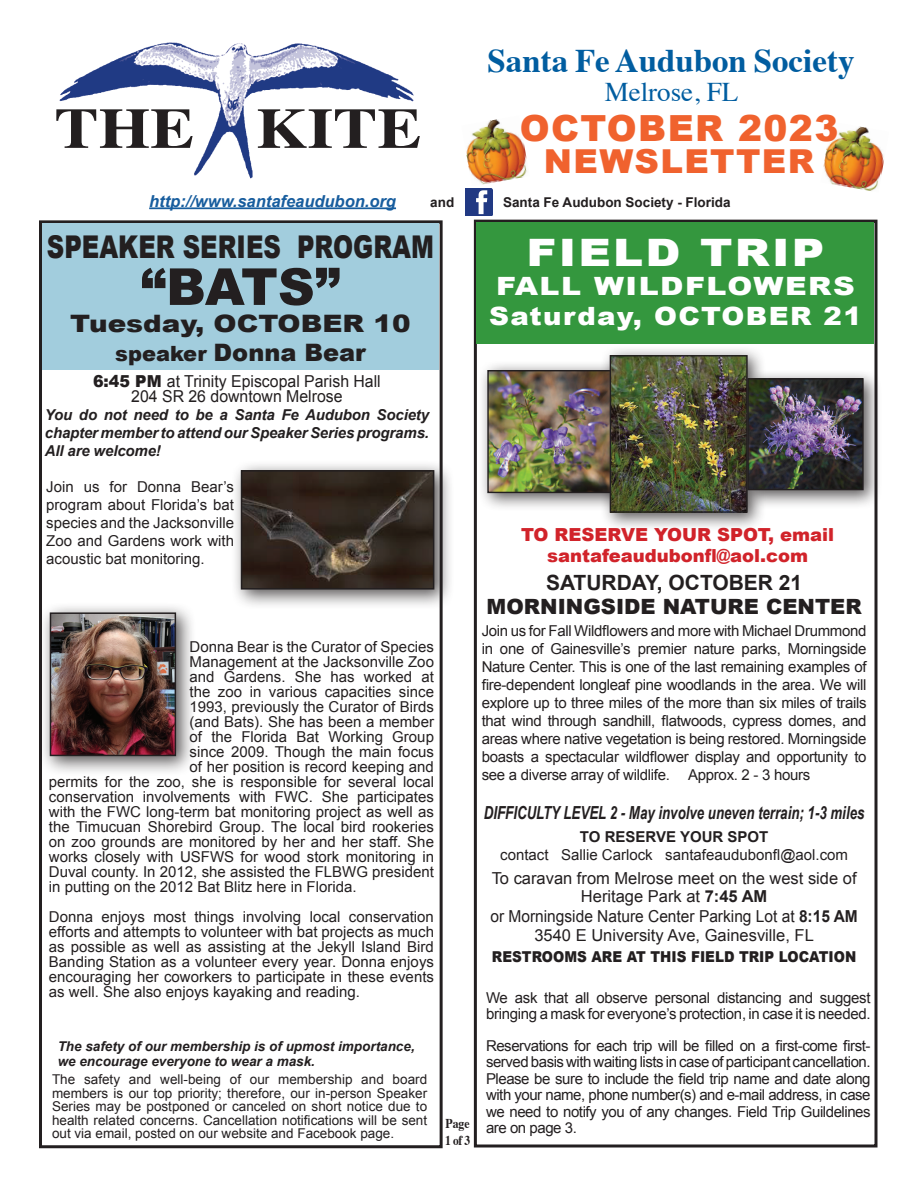
<style>
.page{position:relative;width:918px;height:1188px;background:#fff}
.page>*{position:absolute;margin:0;border:0;box-sizing:border-box;transform-origin:0 0}
.t1{font:700 57px "Times";color:#231f20;scale:1.16 1}
.t2{font:900 51px "Arial";color:#231f20}
.t3{font:900 37.8px "Arial";letter-spacing:.05em;color:#fff;scale:1.19 1}
.t4{font:900 36px "Arial";letter-spacing:.04em;color:#f0622e}
.t5{font:700 33px "Times";color:#015da0}
.t6{font:900 33px "Arial";letter-spacing:.04em;color:#f0622e}
.t7{font:900 31.35px "Arial";color:#231f20;scale:.77 1}
.t8{font:27px "Times";color:#015da0}
.t9{font:900 25.2px/30px "Arial";letter-spacing:.05em;color:#fff;scale:1.19 1}
.t10{font:900 24px/28.8px "Arial";color:#231f20;text-align:center;scale:1.16 1}
.t11{font:900 21px "Arial";color:#231f20}
.t12{font:700 21px "Arial";color:#231f20}
.t13{font:italic 700 18px "Arial Narrow";color:#231f20;scale:.9 1}
.t14{font:900 18px/21.6px "Arial";color:#d1232a;text-align:center}
.t15{font:16.5px/19.8px "Arial";color:#231f20;text-align:center;scale:.94 1}
.t16{font:16.5px/18px "Arial";color:#231f20;text-align:center}
.t17{font:16.5px/15px "Arial";color:#231f20;text-align:center;scale:.96 1}
.t18{font:italic 700 16.5px "Arial";color:#175d9e}
.t19{font:15px/18px "Arial";color:#231f20;text-align:justify}
.t20{font:15px/16.5px "Arial";letter-spacing:-.02em;color:#231f20}
.t21{font:italic 700 15px/18px "Arial";letter-spacing:-.01em;color:#231f20;text-align:justify}
.t22{font:900 15px "Arial";color:#231f20;scale:.9 1}
.t23{font:700 15px "Arial";color:#231f20}
.t24{font:13.5px/13.5px "Arial";color:#231f20;text-align:justify}
.t25{font:italic 700 13.5px/15px "Arial";color:#231f20}
.t26{font:700 13.5px "Arial";color:#231f20}
.t27{font:700 13.5px/16.2px "Times";color:#231f20;scale:.87 1}
.s1{font-size:21px}
.s2{font-weight:900}
.s3{font-weight:700}
</style>
<div class="page">
<div style="left:474px;top:220px;width:404px;height:928px;border:3px solid #231f20"></div>
<div style="left:39px;top:220px;width:404px;height:928px;border:3px solid #231f20"></div>
<img style="left:59px;top:42px;width:355px;height:137px">
<img style="left:465px;top:189px;width:28px;height:27px">
<div style="left:42px;top:223px;width:397px;height:147px;background:#a2cddd"></div>
<div style="left:477px;top:222px;width:397px;height:121px;background:#34973e"></div>
<div style="left:478px;top:361px;width:158px;height:151px;background:#231f20;opacity:.75"></div>
<img style="left:489px;top:372px;width:111px;height:119px">
<div style="left:487px;top:370px;width:130px;height:123px;border:1px solid #231f20"></div>
<div style="left:600px;top:346px;width:166px;height:185px;background:#231f20;opacity:.75"></div>
<img style="left:612px;top:357px;width:134px;height:154px">
<div style="left:610px;top:355px;width:138px;height:158px;border:1px solid #231f20"></div>
<div style="left:738px;top:369px;width:144px;height:140px;background:#231f20;opacity:.75"></div>
<img style="left:749px;top:380px;width:113px;height:108px">
<div style="left:747px;top:378px;width:117px;height:112px;border:1px solid #231f20"></div>
<img style="left:466px;top:119px;width:61px;height:66px">
<img style="left:823px;top:126px;width:61px;height:65px">
<div style="left:230px;top:460px;width:224px;height:150px;background:#231f20;opacity:.75"></div>
<img style="left:244px;top:473px;width:187px;height:114px">
<div style="left:241px;top:470px;width:193px;height:120px;border:2px solid #231f20"></div>
<div style="left:39px;top:602px;width:157px;height:174px;background:#231f20;opacity:.75"></div>
<img style="left:53px;top:615px;width:120px;height:138px">
<div style="left:50px;top:612px;width:126px;height:144px;border:2px solid #231f20"></div>
<hr style="left:149px;top:207px;width:247px;height:2px;background:#175d9e">
<h1 class="t1" style="left:55px;top:74px;width:318px">THE KITE</h1>
<h3 class="t5" style="left:488px;top:30px;width:368px">Santa Fe Audubon Society</h3>
<h3 class="t8" style="left:605px;top:67px;width:135px">Melrose, FL</h3>
<h3 class="t4" style="left:520px;top:102px;width:320px">OCTOBER 2023</h3>
<h3 class="t6" style="left:544px;top:137px;width:272px">NEWSLETTER</h3>
<p class="t18" style="left:149px;top:190px;width:248px">http://www.santafeaudubon.org</p>
<p class="t26" style="left:430px;top:194px;width:26px">and</p>
<p class="t26" style="left:503px;top:194px;width:229px">Santa Fe Audubon Society - Florida</p>
<h3 class="t7" style="left:47px;top:224px;width:504px">SPEAKER SERIES PROGRAM</h3>
<h2 class="t2" style="left:141px;top:250px;width:201px">“BATS”</h2>
<h3 class="t10" style="left:70px;top:308px;width:295px">Tuesday, OCTOBER 10 <span class="s1">speaker</span> Donna Bear</h3>
<h3 class="t3" style="left:527px;top:225px;width:252px">FIELD TRIP</h3>
<h3 class="t9" style="left:489px;top:270px;width:315px">FALL WILDFLOWERS<br>Saturday, OCTOBER 21</h3>
<p class="t17" style="left:93px;top:374px;width:301px"><span class="s2">6:45 PM</span> at Trinity Episcopal Parish Hall<br>204 SR 26 downtown Melrose</p>
<p class="t21" style="left:45px;top:406px;width:386px">You do not need to be a Santa Fe Audubon Society chapter member to attend our Speaker Series programs.<br>All are welcome!</p>
<p class="t19" style="left:46px;top:477px;width:189px">Join us for Donna Bear’s program about Florida’s bat species and the Jacksonville Zoo and Gardens work with acoustic bat monitoring.</p>
<p class="t19" style="left:190px;top:638px;width:246px">Donna Bear is the Curator of Species</p>
<p class="t19" style="left:190px;top:653px;width:246px">Management at the Jacksonville Zoo</p>
<p class="t19" style="left:190px;top:668px;width:246px">and Gardens. She has worked at</p>
<p class="t19" style="left:190px;top:683px;width:246px">the zoo in various capacities since</p>
<p class="t19" style="left:190px;top:698px;width:246px">1993, previously the Curator of Birds</p>
<p class="t19" style="left:190px;top:713px;width:246px">(and Bats). She has been a member</p>
<p class="t19" style="left:190px;top:728px;width:246px">of the Florida Bat Working Group</p>
<p class="t19" style="left:190px;top:743px;width:246px">since 2009. Though the main focus</p>
<p class="t19" style="left:190px;top:758px;width:246px">of her position is record keeping and</p>
<p class="t19" style="left:49px;top:773px;width:387px">permits for the zoo, she is responsible for several local</p>
<p class="t19" style="left:49px;top:788px;width:387px">conservation involvements with FWC. She participates</p>
<p class="t19" style="left:49px;top:803px;width:387px">with the FWC long-term bat monitoring project as well as</p>
<p class="t19" style="left:49px;top:818px;width:387px">the Timucuan Shorebird Group. The local bird rookeries</p>
<p class="t19" style="left:49px;top:833px;width:387px">on zoo grounds are monitored by her and her staff. She</p>
<p class="t19" style="left:49px;top:848px;width:387px">works closely with USFWS for wood stork monitoring in</p>
<p class="t19" style="left:49px;top:863px;width:387px">Duval county. In 2012, she assisted the FLBWG president</p>
<p class="t19" style="left:49px;top:878px;width:309px">in putting on the 2012 Bat Blitz here in Florida.</p>
<p class="t19" style="left:49px;top:910px;width:387px;line-height:15px">Donna enjoys most things involving local conservation efforts and attempts to volunteer with bat projects as much as possible as well as assisting at the Jekyll Island Bird Banding Station as a volunteer every year. Donna enjoys encouraging her coworkers to participate in these events as well. She also enjoys kayaking and reading.</p>
<p class="t25" style="left:58px;top:1040px;width:359px">The safety of our membership is of upmost importance, we encourage everyone to wear a mask.</p>
<p class="t24" style="left:52px;top:1073px;width:377px">The safety and well-being of our membership and board members is our top priority; therefore, our in-person Speaker Series may be postponed or canceled on short notice due to health related concerns. Cancellation notifications will be sent out via email, posted on our website and Facebook page.</p>
<p class="t27" style="left:445px;top:1114px;width:30px">Page<br>1 of 3</p>
<p class="t14" style="left:521px;top:523px;width:314px">TO RESERVE YOUR SPOT, email santafeaudubonfl@aol.com</p>
<h3 class="t12" style="left:546px;top:569px;width:258px">SATURDAY, OCTOBER 21</h3>
<h3 class="t11" style="left:487px;top:591px;width:377px">MORNINGSIDE NATURE CENTER</h3>
<p class="t19" style="left:482px;top:622px;width:386px">Join us for Fall Wildflowers and more with Michael Drummond in one of Gainesville’s premier nature parks, Morningside Nature Center. This is one of the last remaining examples of fire-dependent longleaf pine woodlands in the area. We will explore up to three miles of the more than six miles of trails that wind through sandhill, flatwoods, cypress domes, and areas where native vegetation is being restored. Morningside boasts a spectacular wildflower display and opportunity to see a diverse array of wildlife. Approx. 2 - 3 hours</p>
<p class="t13" style="left:484px;top:799px;width:424px">DIFFICULTY LEVEL 2 - May involve uneven terrain; 1-3 miles</p>
<p class="t23" style="left:580px;top:827px;width:190px">TO RESERVE YOUR SPOT</p>
<p class="t19" style="left:500px;top:846px;width:349px">contact Sallie Carlock santafeaudubonfl@aol.com</p>
<p class="t16" style="left:492px;top:869px;width:366px">To caravan from Melrose meet on the west side of<br>Heritage Park at <span class="s3">7:45 AM</span></p>
<p class="t15" style="left:490px;top:906px;width:392px">or Morningside Nature Center Parking Lot at <span class="s3">8:15 AM<br></span>3540 E University Ave, Gainesville, FL</p>
<p class="t22" style="left:492px;top:946px;width:406px">RESTROOMS ARE AT THIS FIELD TRIP LOCATION</p>
<p class="t20" style="left:486px;top:989px;width:386px">We ask that all observe personal distancing and suggest bringing a mask for everyone’s protection, in case it is needed.</p>
<p class="t19" style="left:486px;top:1037px;width:386px;line-height:16.5px">Reservations for each trip will be filled on a first-come first&shy;served basis with waiting lists in case of participant cancellation.<br>Please be sure to include the field trip name and date along with your name, phone number(s) and e-mail address, in case we need to notify you of any changes. Field Trip Guildelines are on page 3.</p>
</div>
